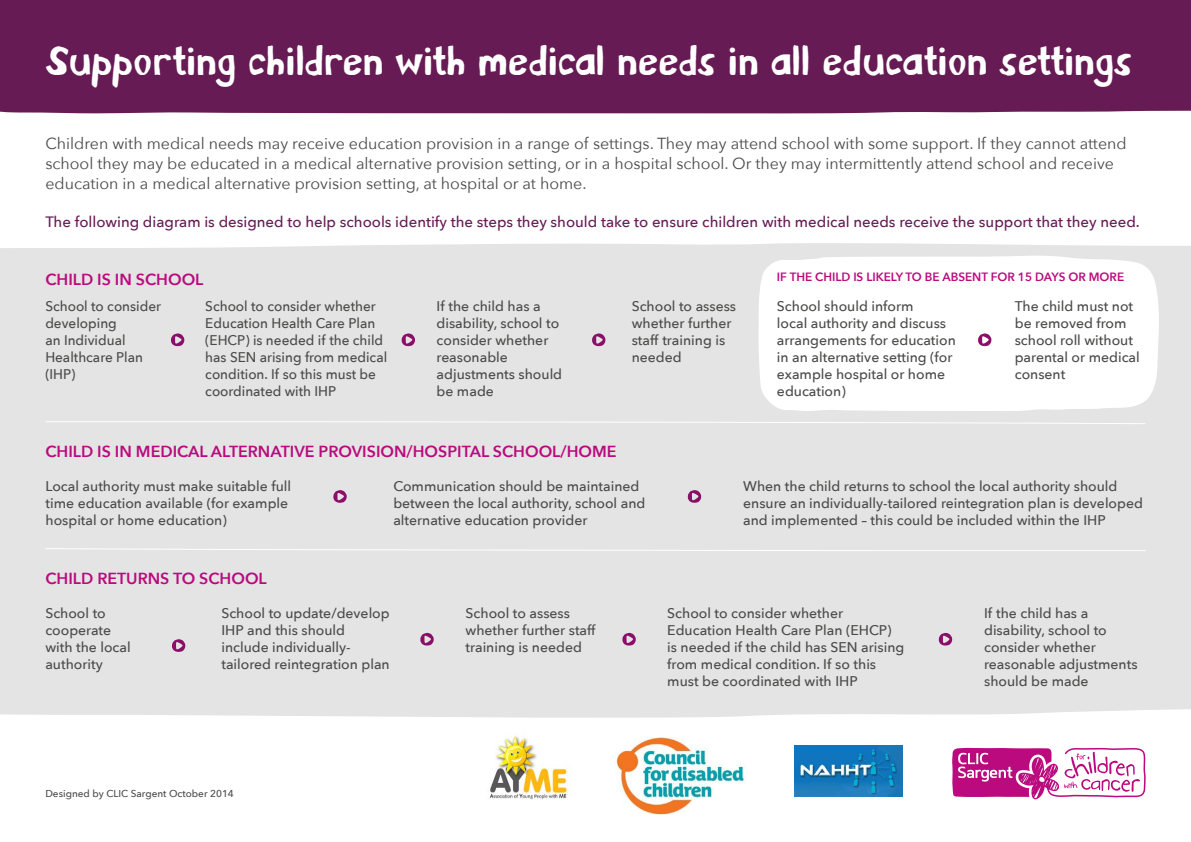
<style>
.page{position:relative;width:1191px;height:842px;background:#fff}
.page>*{position:absolute;margin:0;border:0;box-sizing:border-box;transform-origin:0 0}
.t1{font:40px "CLIC Sargent Summer Beta";color:#fff}
.t2{font:16px/20px "Avenir Next";color:#4a4a49}
.t3{font:600 16px "Avenir Next";color:#ba0a7e}
.t4{font:500 15px "Avenir Next";color:#671b54}
.t5{font:500 14px/17px "Avenir Next";color:#4a4a49}
.t6{font:600 12px "Avenir Next";color:#ba0a7e}
.t7{font:500 10px "Avenir Next";color:#4a4a49}
</style>
<div class="page">
<div style="left:0;top:243px;width:1191px;height:475px;background:#e4e4e4"></div>
<svg style="left:758px;top:254px;width:401px;height:157px"></svg>
<div style="left:0;top:0;width:1191px;height:114px;background:#671b54"></div>
<svg style="left:171px;top:333px;width:13px;height:13px"></svg>
<svg style="left:333px;top:490px;width:14px;height:13px"></svg>
<svg style="left:172px;top:639px;width:13px;height:13px"></svg>
<svg style="left:402px;top:333px;width:13px;height:13px"></svg>
<svg style="left:688px;top:490px;width:13px;height:13px"></svg>
<svg style="left:420px;top:633px;width:14px;height:12px"></svg>
<svg style="left:622px;top:633px;width:14px;height:12px"></svg>
<svg style="left:938px;top:633px;width:14px;height:12px"></svg>
<svg style="left:592px;top:333px;width:13px;height:13px"></svg>
<svg style="left:978px;top:333px;width:13px;height:13px"></svg>
<img style="left:489px;top:734px;width:82px;height:66px">
<img style="left:616px;top:738px;width:128px;height:77px">
<img style="left:794px;top:746px;width:108px;height:50px">
<svg style="left:952px;top:748px;width:193px;height:51px"></svg>
<svg style="left:44px;top:421px;width:1102px;height:4px"></svg>
<svg style="left:44px;top:548px;width:1102px;height:4px"></svg>
<p class="t1" style="left:45px;top:38px;width:1088px">Supporting children with medical needs in all education settings</p>
<p class="t2" style="left:45px;top:133px;width:1082px">Children with medical needs may receive education provision in a range of settings. They may attend school with some support. If they cannot attend school they may be educated in a medical alternative provision setting, or in a hospital school. Or they may intermittently attend school and receive education in a medical alternative provision setting, at hospital or at home.</p>
<p class="t4" style="left:45px;top:209px;width:1096px">The following diagram is designed to help schools identify the steps they should take to ensure children with medical needs receive the support that they need.</p>
<p class="t3" style="left:45px;top:265px;width:160px">CHILD IS IN SCHOOL</p>
<p class="t5" style="left:45px;top:297px;width:117px">School to consider developing<br>an Individual<br>Healthcare Plan (IHP)</p>
<p class="t5" style="left:205px;top:297px;width:183px">School to consider whether<br>Education Health Care Plan (EHCP) is needed if the child has SEN arising from medical condition. If so this must be coordinated with IHP</p>
<p class="t5" style="left:436px;top:297px;width:127px">If the child has a disability, school to consider whether reasonable adjustments should be made</p>
<p class="t5" style="left:632px;top:297px;width:106px">School to assess whether further staff training is needed</p>
<p class="t3" style="left:45px;top:437px;width:572px">CHILD IS IN MEDICAL ALTERNATIVE PROVISION/HOSPITAL SCHOOL/HOME</p>
<p class="t6" style="left:777px;top:266px;width:349px">IF THE CHILD IS LIKELY TO BE ABSENT FOR 15 DAYS OR MORE</p>
<p class="t5" style="left:777px;top:297px;width:180px">School should inform<br>local authority and discuss arrangements for education in an alternative setting (for example hospital or home education)</p>
<p class="t5" style="left:1014px;top:297px;width:126px">The child must not be removed from school roll without parental or medical consent</p>
<p class="t5" style="left:46px;top:477px;width:247px">Local authority must make suitable full time education available (for example hospital or home education)</p>
<p class="t3" style="left:46px;top:565px;width:223px">CHILD RETURNS TO SCHOOL</p>
<p class="t5" style="left:393px;top:477px;width:253px">Communication should be maintained between the local authority, school and alternative education provider</p>
<p class="t5" style="left:743px;top:477px;width:401px">When the child returns to school the local authority should ensure an individually-tailored reintegration plan is developed and implemented – this could be included within the IHP</p>
<p class="t5" style="left:45px;top:604px;width:87px">School to cooperate with the local authority</p>
<p class="t5" style="left:221px;top:604px;width:170px">School to update/develop<br>IHP and this should include individually&shy;tailored reintegration plan</p>
<p class="t7" style="left:45px;top:785px;width:190px">Designed by CLIC Sargent October 2014</p>
<p class="t5" style="left:465px;top:604px;width:131px">School to assess whether further staff training is needed</p>
<p class="t5" style="left:667px;top:604px;width:238px">School to consider whether<br>Education Health Care Plan (EHCP) is needed if the child has SEN arising from medical condition. If so this must be coordinated with IHP</p>
<p class="t5" style="left:984px;top:604px;width:155px">If the child has a disability, school to consider whether reasonable adjustments should be made</p>
</div>
